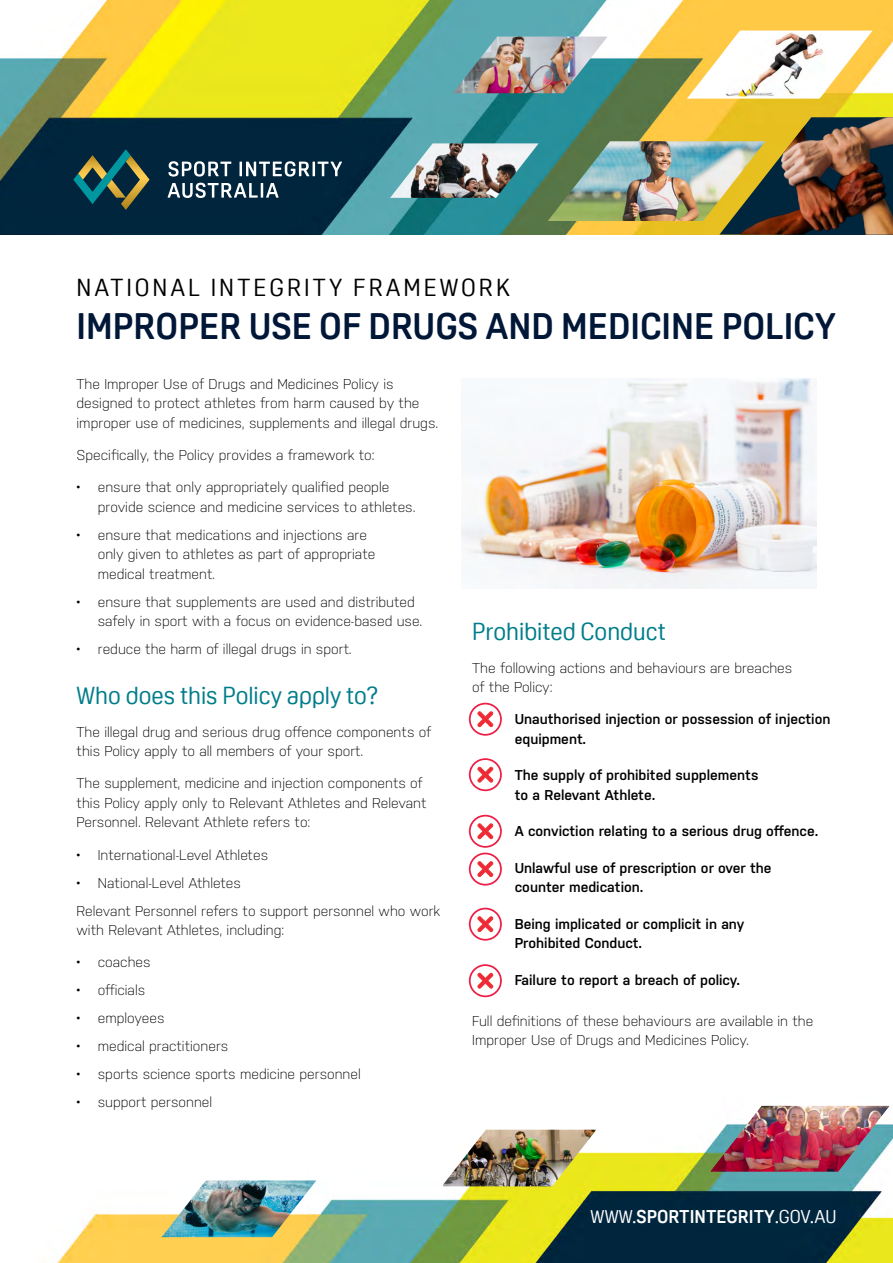
<style>
.page{position:relative;width:893px;height:1263px;background:#fff}
.page>*{position:absolute;margin:0;border:0;box-sizing:border-box;transform-origin:0 0}
._01__HEADING_1{font:700 36px "Oscine";color:#001738}
._02__HEADING_2{font:24px "Oscine";color:#007d8a}
._01__HEADING_1-2{font:24px "Oscine";letter-spacing:.12em;color:#000}
.t1{font:700 18px "Oscine";color:#fff}
._04__BODY_TEXT{font:300 14.25px/19.5px "Nudista";color:#000}
._04__BODY_TEXT-2{font:600 14.25px/19.5px "Nudista";color:#000}
.s1{font-weight:400}
</style>
<div class="page">
<img style="left:57px;top:1105px;width:836px;height:158px">
<img style="left:0;top:0;width:893px;height:235px">
<svg style="left:687px;top:31px;width:186px;height:68px"></svg>
<img style="left:724px;top:32px;width:102px;height:65px">
<img style="left:390px;top:143px;width:149px;height:55px">
<img style="left:710px;top:1106px;width:179px;height:65px">
<svg style="left:719px;top:117px;width:19px;height:118px"></svg>
<img style="left:738px;top:117px;width:155px;height:118px">
<img style="left:548px;top:141px;width:217px;height:80px">
<img style="left:443px;top:1130px;width:153px;height:56px">
<img style="left:162px;top:1180px;width:154px;height:57px">
<img style="left:453px;top:37px;width:155px;height:56px">
<svg style="left:168px;top:161px;width:174px;height:37px"></svg>
<svg style="left:73px;top:149px;width:77px;height:61px;background:#2b4f4a"></svg>
<img style="left:461px;top:378px;width:355px;height:211px">
<svg style="left:469px;top:703px;width:33px;height:33px"></svg>
<svg style="left:469px;top:758px;width:33px;height:33px"></svg>
<svg style="left:469px;top:815px;width:33px;height:70px"></svg>
<svg style="left:469px;top:908px;width:33px;height:33px"></svg>
<svg style="left:469px;top:964px;width:33px;height:33px"></svg>
<h1 class="_01__HEADING_1-2" style="left:77px;top:274px;width:435px">NATIONAL INTEGRITY FRAMEWORK</h1>
<h1 class="_01__HEADING_1" style="left:77px;top:306px;width:761px">IMPROPER USE OF DRUGS AND MEDICINE POLICY</h1>
<p class="_04__BODY_TEXT" style="left:77px;top:374px;width:363px">The Improper Use of Drugs and Medicines Policy is designed to protect athletes from harm caused by the improper use of medicines, supplements and illegal drugs.</p>
<p class="_04__BODY_TEXT" style="left:77px;top:445px;width:300px">Specifically, the Policy provides a framework to:</p>
<p class="_04__BODY_TEXT" style="left:98px;top:477px;width:319px;text-indent:-21px">• ensure that only appropriately qualified people provide science and medicine services to athletes.</p>
<p class="_04__BODY_TEXT" style="left:98px;top:525px;width:279px;text-indent:-21px">• ensure that medications and injections are only given to athletes as part of appropriate medical treatment.</p>
<p class="_04__BODY_TEXT" style="left:98px;top:592px;width:326px;text-indent:-21px">• ensure that supplements are used and distributed safely in sport with a focus on evidence-based use.</p>
<p class="_04__BODY_TEXT" style="left:77px;top:639px;width:277px">• reduce the harm of illegal drugs in sport.</p>
<h2 class="_02__HEADING_2" style="left:77px;top:682px;width:304px">Who does this Policy apply to?</h2>
<p class="_04__BODY_TEXT" style="left:77px;top:722px;width:356px">The illegal drug and serious drug offence components of this Policy apply to all members of your sport.</p>
<p class="_04__BODY_TEXT" style="left:77px;top:773px;width:352px">The supplement, medicine and injection components of this Policy apply only to Relevant Athletes and Relevant<br>Personnel. Relevant Athlete refers to:</p>
<p class="_04__BODY_TEXT" style="left:77px;top:845px;width:193px">• International-Level Athletes</p>
<p class="_04__BODY_TEXT" style="left:77px;top:873px;width:166px">• National-Level Athletes</p>
<p class="_04__BODY_TEXT" style="left:77px;top:901px;width:365px">Relevant Personnel refers to support personnel who work with Relevant Athletes, including:</p>
<p class="_04__BODY_TEXT" style="left:77px;top:952px;width:76px">• coaches</p>
<p class="_04__BODY_TEXT" style="left:77px;top:980px;width:70px">• officials</p>
<p class="_04__BODY_TEXT" style="left:77px;top:1008px;width:90px">• employees</p>
<p class="_04__BODY_TEXT" style="left:77px;top:1036px;width:153px">• medical practitioners</p>
<p class="_04__BODY_TEXT" style="left:77px;top:1064px;width:286px">• sports science sports medicine personnel</p>
<p class="_04__BODY_TEXT" style="left:77px;top:1092px;width:137px">• support personnel</p>
<h2 class="_02__HEADING_2" style="left:472px;top:618px;width:195px">Prohibited Conduct</h2>
<p class="_04__BODY_TEXT" style="left:472px;top:658px;width:322px">The following actions and behaviours are breaches of the Policy:</p>
<p class="_04__BODY_TEXT-2" style="left:515px;top:709px;width:317px">Unauthorised injection or possession of injection equipment.</p>
<p class="_04__BODY_TEXT-2" style="left:515px;top:765px;width:245px">The supply of prohibited supplements to a Relevant Athlete.</p>
<p class="_04__BODY_TEXT-2" style="left:515px;top:821px;width:305px">A conviction relating to a serious drug offence.</p>
<p class="_04__BODY_TEXT-2" style="left:515px;top:858px;width:258px">Unlawful use of prescription or over the counter medication.</p>
<p class="_04__BODY_TEXT-2" style="left:515px;top:914px;width:231px">Being implicated or complicit in any<br>Prohibited Conduct.</p>
<p class="_04__BODY_TEXT-2" style="left:515px;top:970px;width:227px">Failure to report a breach of policy.</p>
<p class="_04__BODY_TEXT" style="left:472px;top:1011px;width:343px">Full definitions of these behaviours are available in the<br>Improper Use of Drugs and Medicines Policy.</p>
<p class="t1" style="left:590px;top:1207px;width:247px"><span class="s1">WWW.</span>SPORTINTEGRITY<span class="s1">.GOV.AU</span></p>
</div>
